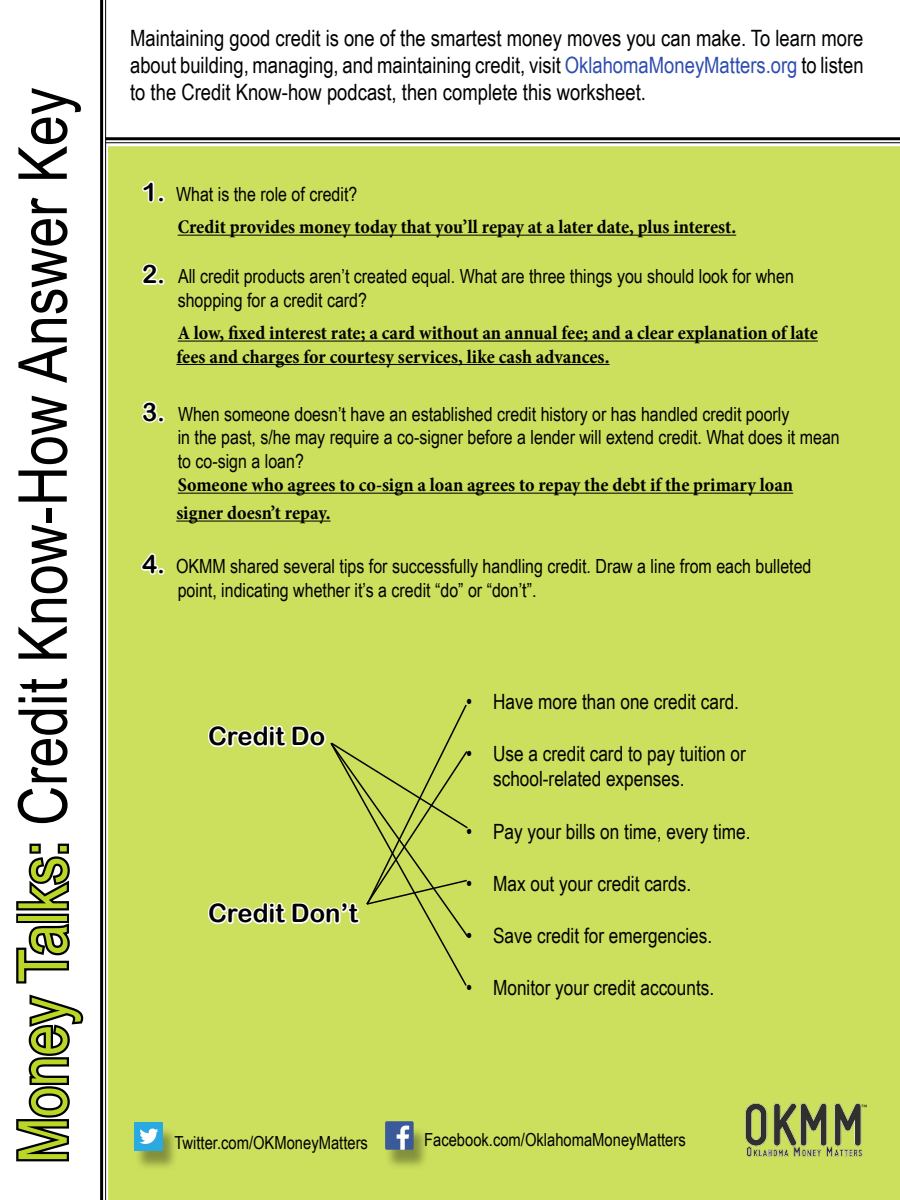
<style>
.page{position:relative;width:900px;height:1200px;background:#fff}
.page>*{position:absolute;margin:0;border:0;box-sizing:border-box;transform-origin:0 0}
.t1{font:67.5px "Arial Narrow";color:#000}
.t2{font:25.5px "Arial Rounded MT Bold";color:#000}
.t3{font:22.5px/27px "Arial Narrow";color:#000;text-align:justify}
.t4{font:21px/25.2px "Arial Narrow";color:#000}
.t5{font:19.5px/23.4px "Arial Narrow";color:#000}
.t6{font:700 condensed 19.5px/23.4px "Minion Pro";color:#000}
.t7{font:18px "Arial Narrow";color:#000}
.s1{color:#bbd627}
.s2{color:#2e4cb0}
.s3{font-family:"Arial Rounded MT Bold";font-size:25.5px}
</style>
<div class="page">
<div style="left:108px;top:142px;width:792px;height:1058px;background:#cce05d"></div>
<svg style="left:103px;top:0;width:797px;height:146px"></svg>
<hr style="left:100px;top:0;width:3px;height:1200px;background:#000">
<hr style="left:105px;top:0;width:1px;height:1200px;background:#000">
<svg style="left:16px;top:994px;width:68px;height:168px"></svg>
<svg style="left:16px;top:923px;width:54px;height:61px"></svg>
<div style="left:16px;top:914px;width:53px;height:9px;border:4px solid #000"></div>
<svg style="left:16px;top:843px;width:54px;height:68px"></svg>
<hr style="left:178px;top:235px;width:558px;height:1px;background:#000">
<hr style="left:178px;top:341px;width:640px;height:1px;background:#000">
<hr style="left:176px;top:364px;width:434px;height:1px;background:#000">
<hr style="left:178px;top:493px;width:615px;height:1px;background:#000">
<hr style="left:176px;top:521px;width:155px;height:1px;background:#000">
<svg style="left:142px;top:181px;width:23px;height:22px"></svg>
<svg style="left:142px;top:263px;width:23px;height:23px"></svg>
<svg style="left:141px;top:401px;width:24px;height:22px"></svg>
<svg style="left:141px;top:553px;width:24px;height:22px"></svg>
<hr style="left:105px;top:137px;width:795px;height:3px;background:#000">
<hr style="left:105px;top:142px;width:795px;height:1px;background:#000">
<div style="left:384px;top:1126px;width:45px;height:45px;background:#000;opacity:.35"></div>
<div style="left:385px;top:1121px;width:29px;height:29px;background:#3b5a9a;border-radius:2px"></div>
<svg style="left:397px;top:1126px;width:12px;height:24px"></svg>
<div style="left:134px;top:1127px;width:45px;height:44px;background:#000;opacity:.35"></div>
<div style="left:135px;top:1122px;width:28px;height:28px;background:#2aaae1"></div>
<svg style="left:139px;top:1129px;width:19px;height:15px"></svg>
<svg style="left:207px;top:704px;width:262px;height:282px"></svg>
<img style="left:745px;top:1103px;width:122px;height:54px">
<h1 class="t1" style="left:-7px;top:1163px;width:1077px;rotate:-90deg"><span class="s1">Money Talks:</span> Credit Know-How Answer Key</h1>
<p class="t3" style="left:130px;top:23px;width:735px">Maintaining good credit is one of the smartest money moves you can make. To learn more about building, managing, and maintaining credit, visit <span class="s2">OklahomaMoneyMatters.org</span> to listen to the Credit Know-how podcast, then complete this worksheet.</p>
<p class="t5" style="left:142px;top:182px;width:217px"><span class="s3">1.</span> What is the role of credit?</p>
<p class="t6" style="left:178px;top:215px;width:560px">Credit provides money today that you’ll repay at a later date, plus interest.</p>
<p class="t5" style="left:178px;top:264px;width:618px;text-indent:-36px"><span class="s3">2.</span> All credit products aren’t created equal. What are three things you should look for when shopping for a credit card?</p>
<p class="t6" style="left:176px;top:321px;width:643px">A low, fixed interest rate; a card without an annual fee; and a clear explanation of late fees and charges for courtesy services, like cash advances.</p>
<p class="t5" style="left:178px;top:402px;width:664px;text-indent:-36px"><span class="s3">3.</span> When someone doesn’t have an established credit history or has handled credit poorly<br>in the past, s/he may require a co-signer before a lender will extend credit. What does it mean to co-sign a loan?</p>
<p class="t6" style="left:176px;top:471px;width:618px;line-height:27.9px">Someone who agrees to co-sign a loan agrees to repay the debt if the primary loan signer doesn’t repay.</p>
<p class="t5" style="left:178px;top:554px;width:635px;text-indent:-36px"><span class="s3">4.</span> OKMM shared several tips for successfully handling credit. Draw a line from each bulleted point, indicating whether it’s a credit “do” or “don’t”.</p>
<h2 class="t2" style="left:208px;top:721px;width:119px">Credit Do</h2>
<h2 class="t2" style="left:208px;top:898px;width:151px">Credit Don’t</h2>
<p class="t4" style="left:466px;top:688px;width:8px">•</p>
<p class="t4" style="left:466px;top:740px;width:8px">•</p>
<p class="t4" style="left:493px;top:688px;width:247px">Have more than one credit card.</p>
<p class="t4" style="left:493px;top:740px;width:254px">Use a credit card to pay tuition or school-related expenses.</p>
<p class="t4" style="left:466px;top:818px;width:8px">•</p>
<p class="t4" style="left:493px;top:818px;width:259px">Pay your bills on time, every time.</p>
<p class="t4" style="left:466px;top:870px;width:8px">•</p>
<p class="t4" style="left:493px;top:870px;width:200px">Max out your credit cards.</p>
<p class="t4" style="left:466px;top:922px;width:248px">• Save credit for emergencies.</p>
<p class="t4" style="left:466px;top:974px;width:250px">• Monitor your credit accounts.</p>
<p class="t7" style="left:174px;top:1129px;width:195px">Twitter.com/OKMoneyMatters</p>
<p class="t7" style="left:424px;top:1127px;width:263px">Facebook.com/OklahomaMoneyMatters</p>
</div>
